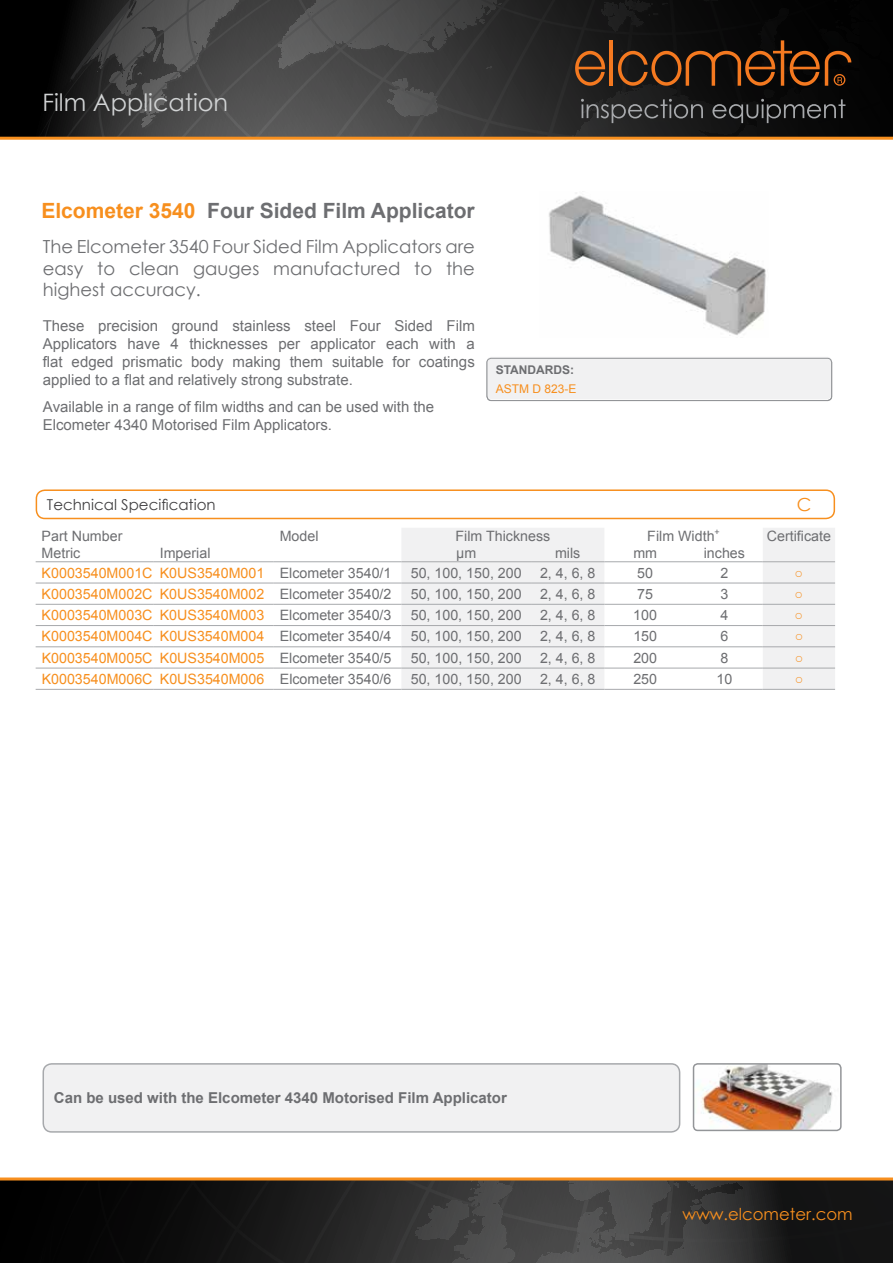
<style>
.page{position:relative;width:893px;height:1263px;background:#fff}
.page>*{position:absolute;margin:0;border:0;box-sizing:border-box;transform-origin:0 0}
.t1{font:24px "Century Gothic";color:#d1d3d4}
.t2{font:700 21px "Arial";color:#6d6e71}
.t3{font:18px/21.6px "Century Gothic";color:#6d6e71;text-align:justify}
.t4{font:18px "Century Gothic";color:#f78f1e}
.t5{font:16.5px "Century Gothic";color:#f78f1e}
.t6{font:15px/18px "Arial";color:#6d6e71;text-align:justify}
.t7{font:700 15px "Arial";color:#6d6e71}
.t8{font:15px "Century Gothic";color:#414042}
.t9{font:14.25px "Arial";color:#f78f1e}
.t10{font:14.25px "Arial";color:#6d6e71}
.t11{font:700 12px "Arial";color:#6d6e71}
.t12{font:12px "Arial";color:#f78f1e}
.s1{color:#f78f1e}
.s2{color:#6d6e71}
</style>
<div class="page">
<div style="left:0;top:0;width:893px;height:138px;background:#000"></div>
<svg style="left:34px;top:0;width:859px;height:137px;background:#373737"></svg>
<hr style="left:609px;top:40px;width:4px;height:46px;background:#f47920">
<svg style="left:575px;top:51px;width:30px;height:35px"></svg>
<svg style="left:618px;top:0;width:275px;height:86px"></svg>
<svg style="left:581px;top:99px;width:264px;height:24px"></svg>
<hr style="left:0;top:137px;width:893px;height:3px;background:#f78f1e">
<svg style="left:0;top:1180px;width:893px;height:83px;background:#272626"></svg>
<hr style="left:0;top:1177px;width:893px;height:3px;background:#f78f1e">
<img style="left:549px;top:193px;width:217px;height:143px">
<div style="left:487px;top:357px;width:345px;height:42px;background:#f1f1f2;border-radius:4px"></div>
<div style="left:487px;top:358px;width:345px;height:43px;border:1px solid #939598;border-radius:4px"></div>
<div style="left:43px;top:1064px;width:637px;height:68px;background:#f1f1f2;border-radius:9px"></div>
<div style="left:43px;top:1063px;width:637px;height:70px;border:2px solid #a7a9ac;border-radius:9px"></div>
<img style="left:693px;top:1066px;width:140px;height:64px">
<div style="left:693px;top:1063px;width:149px;height:68px;border:2px solid #939598;border-radius:4px"></div>
<svg style="left:401px;top:528px;width:434px;height:161px;fill:#f1f1f2"></svg>
<hr style="left:36px;top:561px;width:118px;height:1px;background:#a7a9ac">
<hr style="left:154px;top:561px;width:120px;height:1px;background:#a7a9ac">
<hr style="left:274px;top:561px;width:127px;height:1px;background:#a7a9ac">
<hr style="left:401px;top:561px;width:130px;height:1px;background:#a7a9ac">
<hr style="left:531px;top:561px;width:73px;height:1px;background:#a7a9ac">
<hr style="left:604px;top:561px;width:82px;height:1px;background:#a7a9ac">
<hr style="left:686px;top:561px;width:77px;height:1px;background:#a7a9ac">
<hr style="left:763px;top:561px;width:72px;height:1px;background:#a7a9ac">
<hr style="left:36px;top:583px;width:118px;height:1px;background:#a7a9ac">
<hr style="left:154px;top:583px;width:120px;height:1px;background:#a7a9ac">
<hr style="left:274px;top:583px;width:127px;height:1px;background:#a7a9ac">
<hr style="left:401px;top:583px;width:130px;height:1px;background:#a7a9ac">
<hr style="left:531px;top:583px;width:73px;height:1px;background:#a7a9ac">
<hr style="left:604px;top:583px;width:82px;height:1px;background:#a7a9ac">
<hr style="left:686px;top:583px;width:77px;height:1px;background:#a7a9ac">
<hr style="left:763px;top:583px;width:72px;height:1px;background:#a7a9ac">
<hr style="left:36px;top:604px;width:118px;height:1px;background:#a7a9ac">
<hr style="left:154px;top:604px;width:120px;height:1px;background:#a7a9ac">
<hr style="left:274px;top:604px;width:127px;height:1px;background:#a7a9ac">
<hr style="left:401px;top:604px;width:130px;height:1px;background:#a7a9ac">
<hr style="left:531px;top:604px;width:73px;height:1px;background:#a7a9ac">
<hr style="left:604px;top:604px;width:82px;height:1px;background:#a7a9ac">
<hr style="left:686px;top:604px;width:77px;height:1px;background:#a7a9ac">
<hr style="left:763px;top:604px;width:72px;height:1px;background:#a7a9ac">
<hr style="left:36px;top:625px;width:118px;height:1px;background:#a7a9ac">
<hr style="left:154px;top:625px;width:120px;height:1px;background:#a7a9ac">
<hr style="left:274px;top:625px;width:127px;height:1px;background:#a7a9ac">
<hr style="left:401px;top:625px;width:130px;height:1px;background:#a7a9ac">
<hr style="left:531px;top:625px;width:73px;height:1px;background:#a7a9ac">
<hr style="left:604px;top:625px;width:82px;height:1px;background:#a7a9ac">
<hr style="left:686px;top:625px;width:77px;height:1px;background:#a7a9ac">
<hr style="left:763px;top:625px;width:72px;height:1px;background:#a7a9ac">
<hr style="left:36px;top:646px;width:118px;height:1px;background:#a7a9ac">
<hr style="left:154px;top:646px;width:120px;height:1px;background:#a7a9ac">
<hr style="left:274px;top:646px;width:127px;height:1px;background:#a7a9ac">
<hr style="left:401px;top:646px;width:130px;height:1px;background:#a7a9ac">
<hr style="left:531px;top:646px;width:73px;height:1px;background:#a7a9ac">
<hr style="left:604px;top:646px;width:82px;height:1px;background:#a7a9ac">
<hr style="left:686px;top:646px;width:77px;height:1px;background:#a7a9ac">
<hr style="left:763px;top:646px;width:72px;height:1px;background:#a7a9ac">
<hr style="left:36px;top:668px;width:118px;height:1px;background:#a7a9ac">
<hr style="left:154px;top:668px;width:120px;height:1px;background:#a7a9ac">
<hr style="left:274px;top:668px;width:127px;height:1px;background:#a7a9ac">
<hr style="left:401px;top:668px;width:130px;height:1px;background:#a7a9ac">
<hr style="left:531px;top:668px;width:73px;height:1px;background:#a7a9ac">
<hr style="left:604px;top:668px;width:82px;height:1px;background:#a7a9ac">
<hr style="left:686px;top:668px;width:77px;height:1px;background:#a7a9ac">
<hr style="left:763px;top:668px;width:72px;height:1px;background:#a7a9ac">
<hr style="left:36px;top:689px;width:118px;height:1px;background:#a7a9ac">
<hr style="left:154px;top:689px;width:120px;height:1px;background:#a7a9ac">
<hr style="left:274px;top:689px;width:127px;height:1px;background:#a7a9ac">
<hr style="left:401px;top:689px;width:130px;height:1px;background:#a7a9ac">
<hr style="left:531px;top:689px;width:73px;height:1px;background:#a7a9ac">
<hr style="left:604px;top:689px;width:82px;height:1px;background:#a7a9ac">
<hr style="left:686px;top:689px;width:77px;height:1px;background:#a7a9ac">
<hr style="left:763px;top:689px;width:72px;height:1px;background:#a7a9ac">
<div style="left:36px;top:489px;width:799px;height:30px;border:2px solid #f78f1e;border-radius:9px"></div>
<h1 class="t1" style="left:43px;top:86px;width:187px">Film Application</h1>
<h2 class="t2" style="left:41px;top:196px;width:435px"><span class="s1">Elcometer 3540</span> Four Sided Film Applicator</h2>
<p class="t3" style="left:43px;top:235px;width:434px">The Elcometer 3540 Four Sided Film Applicators are easy to clean gauges manufactured to the highest accuracy.</p>
<p class="t6" style="left:43px;top:317px;width:434px">These precision ground stainless steel Four Sided Film Applicators have 4 thicknesses per applicator each with a flat edged prismatic body making them suitable for coatings applied to a flat and relatively strong substrate.</p>
<p class="t6" style="left:43px;top:398px;width:393px">Available in a range of film widths and can be used with the<br>Elcometer 4340 Motorised Film Applicators.</p>
<p class="t11" style="left:496px;top:362px;width:80px">STANDARDS:</p>
<p class="t12" style="left:496px;top:381px;width:82px">ASTM D 823-E</p>
<p class="t8" style="left:47px;top:494px;width:170px">Technical Specification</p>
<p class="t4" style="left:797px;top:492px;width:16px">C</p>
<p class="t10" style="left:42px;top:527px;width:82px">Part Number</p>
<p class="t10" style="left:280px;top:527px;width:40px">Model</p>
<p class="t10" style="left:455px;top:527px;width:96px">Film Thickness</p>
<p class="t10" style="left:647px;top:527px;width:74px">Film Width<sup>+</sup></p>
<p class="t10" style="left:767px;top:527px;width:66px">Certificate</p>
<p class="t10" style="left:42px;top:544px;width:40px">Metric</p>
<p class="t10" style="left:160px;top:544px;width:52px">Imperial</p>
<p class="t10" style="left:456px;top:544px;width:22px">μm</p>
<p class="t10" style="left:555px;top:544px;width:27px">mils</p>
<p class="t10" style="left:633px;top:544px;width:25px">mm</p>
<p class="t10" style="left:704px;top:544px;width:43px">inches</p>
<p class="t9" style="left:42px;top:563px;width:351px">K0003540M001C K0US3540M001 <span class="s2">Elcometer 3540/1</span></p>
<p class="t10" style="left:411px;top:563px;width:112px">50, 100, 150, 200</p>
<p class="t10" style="left:540px;top:563px;width:57px">2, 4, 6, 8</p>
<p class="t10" style="left:637px;top:563px;width:17px">50</p>
<p class="t10" style="left:720px;top:563px;width:9px">2</p>
<p class="t9" style="left:795px;top:563px;width:10px">○</p>
<p class="t9" style="left:42px;top:584px;width:351px">K0003540M002C K0US3540M002 <span class="s2">Elcometer 3540/2</span></p>
<p class="t10" style="left:411px;top:584px;width:112px">50, 100, 150, 200</p>
<p class="t10" style="left:540px;top:584px;width:57px">2, 4, 6, 8</p>
<p class="t10" style="left:637px;top:584px;width:17px">75</p>
<p class="t10" style="left:720px;top:584px;width:9px">3</p>
<p class="t9" style="left:795px;top:584px;width:10px">○</p>
<p class="t9" style="left:42px;top:606px;width:351px">K0003540M003C K0US3540M003 <span class="s2">Elcometer 3540/3</span></p>
<p class="t10" style="left:411px;top:606px;width:112px">50, 100, 150, 200</p>
<p class="t10" style="left:540px;top:606px;width:57px">2, 4, 6, 8</p>
<p class="t10" style="left:633px;top:606px;width:25px">100</p>
<p class="t10" style="left:720px;top:606px;width:9px">4</p>
<p class="t9" style="left:795px;top:606px;width:10px">○</p>
<p class="t9" style="left:42px;top:627px;width:351px">K0003540M004C K0US3540M004 <span class="s2">Elcometer 3540/4</span></p>
<p class="t10" style="left:411px;top:627px;width:112px">50, 100, 150, 200</p>
<p class="t10" style="left:540px;top:627px;width:57px">2, 4, 6, 8</p>
<p class="t10" style="left:633px;top:627px;width:25px">150</p>
<p class="t10" style="left:720px;top:627px;width:9px">6</p>
<p class="t9" style="left:795px;top:627px;width:10px">○</p>
<p class="t9" style="left:42px;top:648px;width:351px">K0003540M005C K0US3540M005 <span class="s2">Elcometer 3540/5</span></p>
<p class="t10" style="left:411px;top:648px;width:112px">50, 100, 150, 200</p>
<p class="t10" style="left:540px;top:648px;width:57px">2, 4, 6, 8</p>
<p class="t10" style="left:633px;top:648px;width:25px">200</p>
<p class="t10" style="left:720px;top:648px;width:9px">8</p>
<p class="t9" style="left:795px;top:648px;width:10px">○</p>
<p class="t9" style="left:42px;top:669px;width:351px">K0003540M006C K0US3540M006 <span class="s2">Elcometer 3540/6</span></p>
<p class="t10" style="left:411px;top:669px;width:112px">50, 100, 150, 200</p>
<p class="t10" style="left:540px;top:669px;width:57px">2, 4, 6, 8</p>
<p class="t10" style="left:633px;top:669px;width:25px">250</p>
<p class="t10" style="left:716px;top:669px;width:17px">10</p>
<p class="t9" style="left:795px;top:669px;width:10px">○</p>
<p class="t7" style="left:54px;top:1088px;width:454px">Can be used with the Elcometer 4340 Motorised Film Applicator</p>
<p class="t5" style="left:682px;top:1202px;width:172px">www.elcometer.com</p>
</div>
